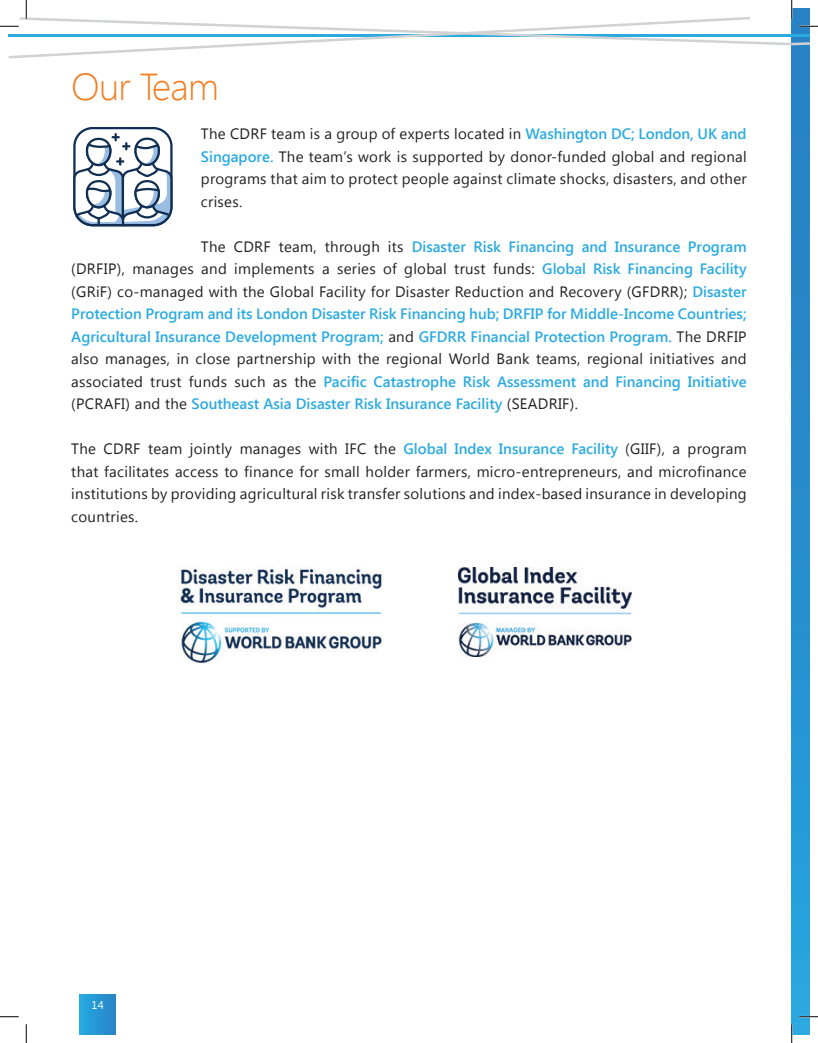
<style>
.page{position:relative;width:818px;height:1043px;background:#fff}
.page>*{position:absolute;margin:0;border:0;box-sizing:border-box;transform-origin:0 0}
.t1{font:300 37.5px "Segoe UI";letter-spacing:-.02em;color:#f17e22}
.t2{font:600 15px/22.5px "Segoe UI";color:#2baae1;text-align:justify}
.t3{font:15px/22.5px "Segoe UI";letter-spacing:.02em;color:#231f20;text-align:justify}
.t4{font:11.25px "Segoe UI";color:#fff}
.s1{font-weight:600;color:#2baae1}
.s2{font-weight:400;color:#231f20}
</style>
<div class="page">
<img style="left:180px;top:567px;width:203px;height:96px">
<img style="left:458px;top:568px;width:173px;height:89px">
<div style="left:791px;top:9px;width:18px;height:1025px;background:linear-gradient(to bottom,#277bc0,#27a4dd)"></div>
<svg style="left:73px;top:127px;width:99px;height:99px"></svg>
<svg style="left:79px;top:994px;width:37px;height:40px"></svg>
<svg style="left:0;top:1016px;width:19px;height:1px"></svg>
<svg style="left:799px;top:1015px;width:19px;height:2px"></svg>
<svg style="left:25px;top:1024px;width:2px;height:18px"></svg>
<svg style="left:0;top:0;width:818px;height:58px"></svg>
<svg style="left:791px;top:1024px;width:1px;height:18px"></svg>
<h1 class="t1" style="left:71px;top:61px;width:149px">Our Team</h1>
<p class="t3" style="left:201px;top:122px;width:547px">The CDRF team is a group of experts located in <span class="s1">Washington DC; London, UK and Singapore.</span> The team’s work is supported by donor-funded global and regional programs that aim to protect people against climate shocks, disasters, and other crises.</p>
<p class="t2" style="left:71px;top:234px;width:677px;text-indent:130px"><span class="s2">The CDRF team, through its</span> Disaster Risk Financing and Insurance Program <span class="s2">(DRFIP), manages and implements a series of global trust funds:</span> Global Risk Financing Facility <span class="s2">(GRiF) co-managed with the Global Facility for Disaster Reduction and Recovery (GFDRR);</span> Disaster Protection Program and its London Disaster Risk Financing hub; DRFIP for Middle-Income Countries; Agricultural Insurance Development Program; <span class="s2">and</span> GFDRR Financial Protection Program. <span class="s2">The DRFIP also manages, in close partnership with the regional World Bank teams, regional initiatives and associated trust funds such as the</span> Pacific Catastrophe Risk Assessment and Financing Initiative <span class="s2">(PCRAFI) and the</span> Southeast Asia Disaster Risk Insurance Facility <span class="s2">(SEADRIF).</span></p>
<p class="t3" style="left:71px;top:437px;width:677px">The CDRF team jointly manages with IFC the <span class="s1">Global Index Insurance Facility</span> (GIIF), a program that facilitates access to finance for small holder farmers, micro-entrepreneurs, and microfinance institutions by providing agricultural risk transfer solutions and index-based insurance in developing countries.</p>
<p class="t4" style="left:92px;top:997px;width:14px">14</p>
</div>
